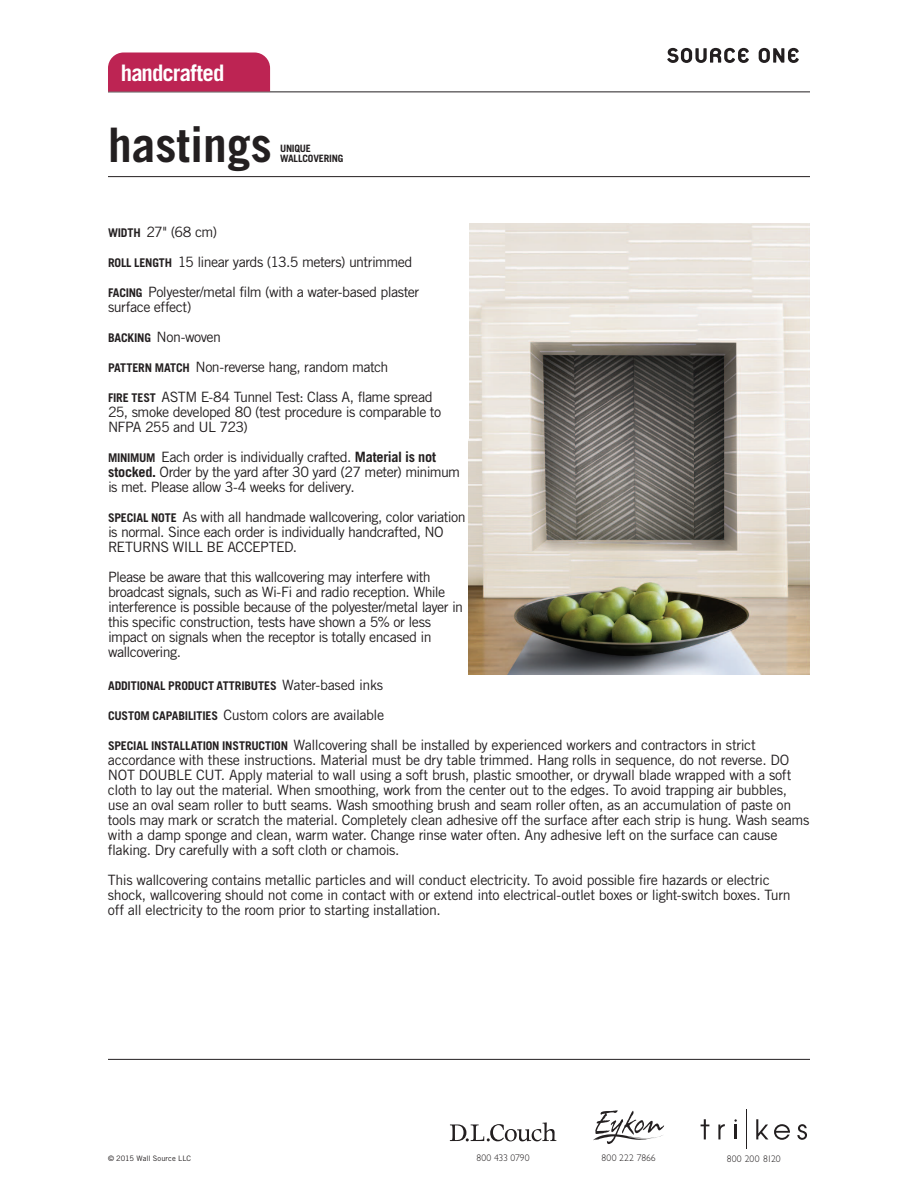
<style>
.page{position:relative;width:918px;height:1188px;background:#fff}
.page>*{position:absolute;margin:0;border:0;box-sizing:border-box;transform-origin:0 0}
.t1{font:700 47.7px "Trade Gothic";color:#231f20}
.t2{font:700 22.8px "Trade Gothic";letter-spacing:-.04em;color:#fff}
.t3{font:14.25px/15px "Trade Gothic";letter-spacing:-.03em;color:#231f20}
.t4{font:700 12px "Trade Gothic";letter-spacing:-.01em;color:#231f20}
.t5{font:700 10.2px/9.3px "Trade Gothic";letter-spacing:-.02em;color:#231f20}
.t6{font:300 9.6px "Gill Sans";color:#231f20}
.t7{font:7.5px "Trade Gothic";letter-spacing:.01em;color:#231f20}
.s1{font-weight:700;font-size:12px}
.s2{font-weight:700}
.s3{font-weight:400;font-size:14.25px}
</style>
<div class="page">
<hr style="left:108px;top:1059px;width:702px;height:1px;background:#231f20">
<hr style="left:108px;top:92px;width:702px;height:1px;background:#231f20">
<hr style="left:108px;top:176px;width:702px;height:1px;background:#231f20">
<svg style="left:667px;top:48px;width:82px;height:15px"></svg>
<svg style="left:759px;top:48px;width:40px;height:15px"></svg>
<div style="left:108px;top:53px;width:162px;height:39px;background:#bd2453"></div>
<img style="left:469px;top:223px;width:340px;height:451px">
<svg style="left:450px;top:1122px;width:106px;height:19px"></svg>
<hr style="left:746px;top:1109px;width:1px;height:40px;background:#231f20">
<svg style="left:593px;top:1110px;width:214px;height:34px"></svg>
<p class="t2" style="left:121px;top:59px;width:105px">handcrafted</p>
<p class="t1" style="left:108px;top:115px;width:166px">hastings</p>
<p class="t5" style="left:280px;top:144px;width:65px">UNIQUE<br>WALLCOVERING</p>
<p class="t3" style="left:108px;top:217px;width:313px;line-height:30px"><span class="s1">WIDTH</span> 27" (68 cm)<br><span class="s1">ROLL LENGTH</span> 15 linear yards (13.5 meters) untrimmed<br><span class="s1">FACING</span> Polyester/metal film (with a water-based plaster</p>
<p class="t3" style="left:108px;top:292px;width:326px;line-height:30px">surface effect)<br><span class="s1">BACKING</span> Non-woven<br><span class="s1">PATTERN MATCH</span> Non-reverse hang, random match<br><span class="s1">FIRE TEST</span> ASTM E-84 Tunnel Test: Class A, flame spread</p>
<p class="t3" style="left:108px;top:404px;width:335px">25, smoke developed 80 (test procedure is comparable to<br>NFPA 255 and UL 723)</p>
<p class="t3" style="left:108px;top:449px;width:354px"><span class="s1">MINIMUM</span> Each order is individually crafted. <span class="s2">Material is not stocked.</span> Order by the yard after 30 yard (27 meter) minimum is met. Please allow 3-4 weeks for delivery.</p>
<p class="t3" style="left:108px;top:509px;width:359px"><span class="s1">SPECIAL NOTE</span> As with all handmade wallcovering, color variation is normal. Since each order is individually handcrafted, NO<br>RETURNS WILL BE ACCEPTED.</p>
<p class="t3" style="left:108px;top:569px;width:357px">Please be aware that this wallcovering may interfere with broadcast signals, such as Wi-Fi and radio reception. While interference is possible because of the polyester/metal layer in this specific construction, tests have shown a 5% or less impact on signals when the receptor is totally encased in wallcovering.</p>
<p class="t4" style="left:108px;top:678px;width:277px">ADDITIONAL PRODUCT ATTRIBUTES <span class="s3">Water-based inks</span></p>
<p class="t3" style="left:108px;top:700px;width:649px;line-height:30px"><span class="s1">CUSTOM CAPABILITIES</span> Custom colors are available<br><span class="s1">SPECIAL INSTALLATION INSTRUCTION</span> Wallcovering shall be installed by experienced workers and contractors in strict</p>
<p class="t3" style="left:108px;top:752px;width:703px">accordance with these instructions. Material must be dry table trimmed. Hang rolls in sequence, do not reverse. DO NOT DOUBLE CUT. Apply material to wall using a soft brush, plastic smoother, or drywall blade wrapped with a soft cloth to lay out the material. When smoothing, work from the center out to the edges. To avoid trapping air bubbles, use an oval seam roller to butt seams. Wash smoothing brush and seam roller often, as an accumulation of paste on tools may mark or scratch the material. Completely clean adhesive off the surface after each strip is hung. Wash seams with a damp sponge and clean, warm water. Change rinse water often. Any adhesive left on the surface can cause flaking. Dry carefully with a soft cloth or chamois.</p>
<p class="t3" style="left:108px;top:872px;width:684px">This wallcovering contains metallic particles and will conduct electricity. To avoid possible fire hazards or electric shock, wallcovering should not come in contact with or extend into electrical-outlet boxes or light-switch boxes. Turn off all electricity to the room prior to starting installation.</p>
<p class="t7" style="left:108px;top:1154px;width:85px">© 2015 Wall Source LLC</p>
<p class="t6" style="left:477px;top:1151px;width:54px">800 433 0790</p>
<p class="t6" style="left:602px;top:1150px;width:56px">800 222 7866</p>
<p class="t6" style="left:727px;top:1151px;width:55px">800 200 8120</p>
</div>
